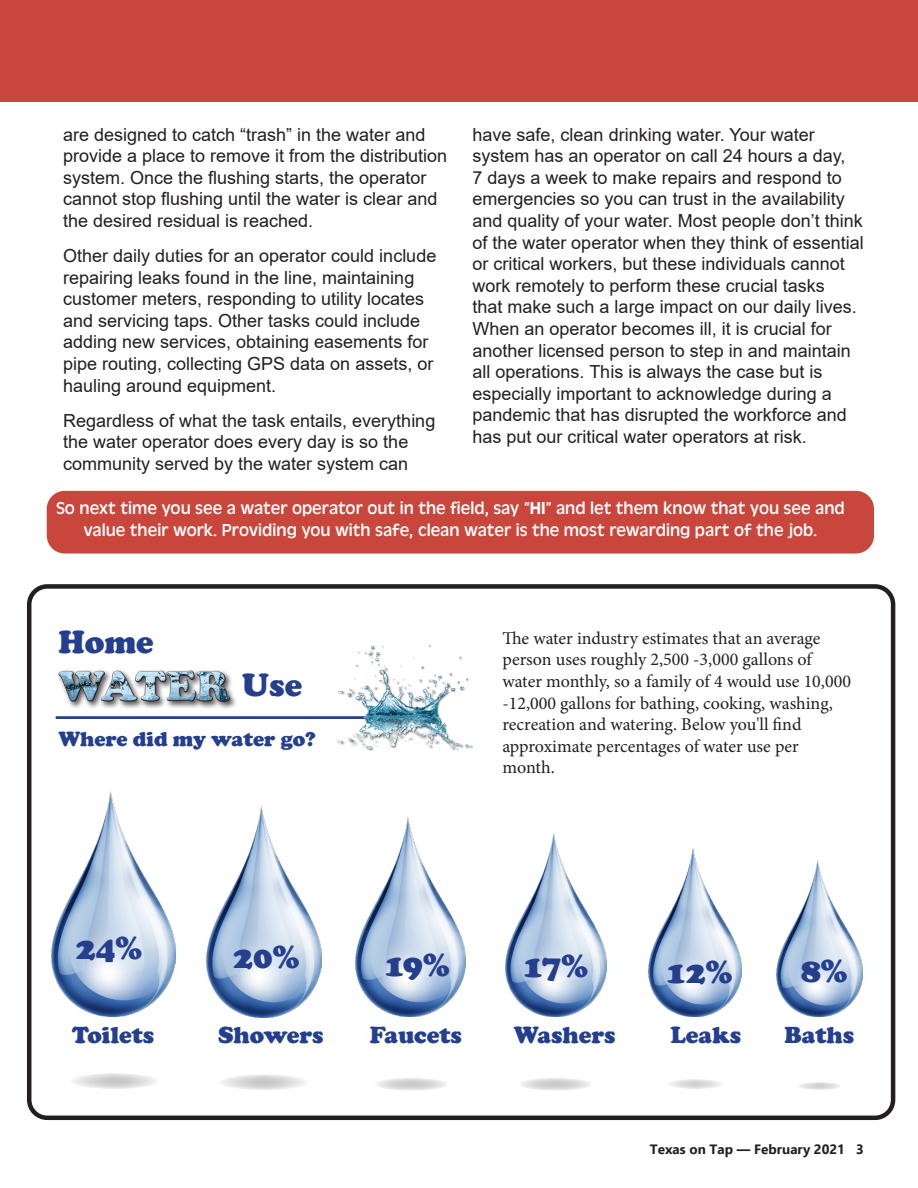
<style>
.page{position:relative;width:918px;height:1188px;background:#fff}
.page>*{position:absolute;margin:0;border:0;box-sizing:border-box;transform-origin:0 0}
.t1{font:900 32.85px "Cooper";color:#253f8e}
.t2{font:900 24px "Cooper";color:#253f8e}
.t3{font:900 21px "Cooper";color:#253f8e}
.t4{font:18px/21.6px "Arial";color:#231f20}
.t5{font:18px/21.6px "Minion Pro";color:#231f20}
.t6{font:18px/21.6px "Antique Oli";color:#fff;text-align:center}
.t7{font:700 13.5px "Ebrima";color:#231f20}
.s1{font-weight:500}
</style>
<div class="page">
<div style="left:0;top:0;width:918px;height:102px;background:#c9463c"></div>
<div style="left:47px;top:491px;width:827px;height:63px;background:#c9463c;border-radius:18px"></div>
<hr style="left:56px;top:716px;width:349px;height:3px;background:#253f8e">
<img style="left:325px;top:644px;width:148px;height:107px">
<div style="left:57px;top:669px;width:181px;height:41px;background:#231f20;opacity:.75"></div>
<div style="left:57px;top:670px;width:174px;height:31px;background:#fff;opacity:.75"></div>
<div style="left:57px;top:671px;width:174px;height:32px;background:#231f20;opacity:.75"></div>
<img style="left:52px;top:791px;width:123px;height:226px">
<img style="left:206px;top:806px;width:116px;height:211px">
<img style="left:356px;top:817px;width:110px;height:200px">
<img style="left:506px;top:833px;width:100px;height:184px">
<img style="left:649px;top:848px;width:92px;height:169px">
<img style="left:777px;top:860px;width:85px;height:156px">
<div style="left:27px;top:584px;width:868px;height:536px;border:4px solid #231f20;border-radius:18px"></div>
<svg style="left:69px;top:1073px;width:92px;height:16px"></svg>
<svg style="left:218px;top:1074px;width:92px;height:16px"></svg>
<svg style="left:374px;top:1078px;width:75px;height:13px"></svg>
<svg style="left:518px;top:1078px;width:75px;height:13px"></svg>
<svg style="left:667px;top:1079px;width:57px;height:10px"></svg>
<svg style="left:797px;top:1082px;width:45px;height:8px"></svg>
<p class="t4" style="left:63px;top:123px;width:386px">are designed to catch “trash” in the water and provide a place to remove it from the distribution system. Once the flushing starts, the operator cannot stop flushing until the water is clear and the desired residual is reached.</p>
<p class="t4" style="left:63px;top:245px;width:375px">Other daily duties for an operator could include repairing leaks found in the line, maintaining customer meters, responding to utility locates and servicing taps. Other tasks could include adding new services, obtaining easements for pipe routing, collecting GPS data on assets, or hauling around equipment.</p>
<p class="t4" style="left:63px;top:410px;width:374px">Regardless of what the task entails, everything the water operator does every day is so the community served by the water system can</p>
<p class="t4" style="left:473px;top:123px;width:393px">have safe, clean drinking water. Your water system has an operator on call 24 hours a day,<br>7 days a week to make repairs and respond to emergencies so you can trust in the availability and quality of your water. Most people don’t think of the water operator when they think of essential or critical workers, but these individuals cannot work remotely to perform these crucial tasks<br>that make such a large impact on our daily lives.<br>When an operator becomes ill, it is crucial for another licensed person to step in and maintain all operations. This is always the case but is especially important to acknowledge during a pandemic that has disrupted the workforce and has put our critical water operators at risk.</p>
<p class="t6" style="left:56px;top:498px;width:790px">So next time you see a water operator out in the field, say <span class="s1">“HI”</span> and let them know that you see and value their work. Providing you with safe, clean water is the most rewarding part of the job.</p>
<p class="t1" style="left:58px;top:623px;width:97px">Home</p>
<p class="t1" style="left:242px;top:666px;width:62px">Use</p>
<p class="t3" style="left:58px;top:727px;width:259px">Where did my water go?</p>
<p class="t5" style="left:502px;top:627px;width:350px">The water industry estimates that an average person uses roughly 2,500 -3,000 gallons of water monthly, so a family of 4 would use 10,000 -12,000 gallons for bathing, cooking, washing, recreation and watering. Below you'll find</p>
<p class="t5" style="left:502px;top:735px;width:298px">approximate percentages of water use per month.</p>
<p class="t1" style="left:76px;top:928px;width:68px">24%</p>
<p class="t1" style="left:234px;top:938px;width:68px">20%</p>
<p class="t1" style="left:385px;top:946px;width:66px">19%</p>
<p class="t1" style="left:524px;top:947px;width:66px">17%</p>
<p class="t1" style="left:667px;top:952px;width:67px">12%</p>
<p class="t1" style="left:801px;top:952px;width:48px">8%</p>
<p class="t2" style="left:72px;top:1021px;width:84px">Toilets</p>
<p class="t2" style="left:218px;top:1021px;width:107px">Showers</p>
<p class="t2" style="left:370px;top:1021px;width:94px">Faucets</p>
<p class="t2" style="left:514px;top:1021px;width:103px">Washers</p>
<p class="t2" style="left:671px;top:1021px;width:72px">Leaks</p>
<p class="t2" style="left:785px;top:1021px;width:71px">Baths</p>
<p class="t7" style="left:650px;top:1139px;width:216px">Texas on Tap — February 2021 3</p>
</div>
